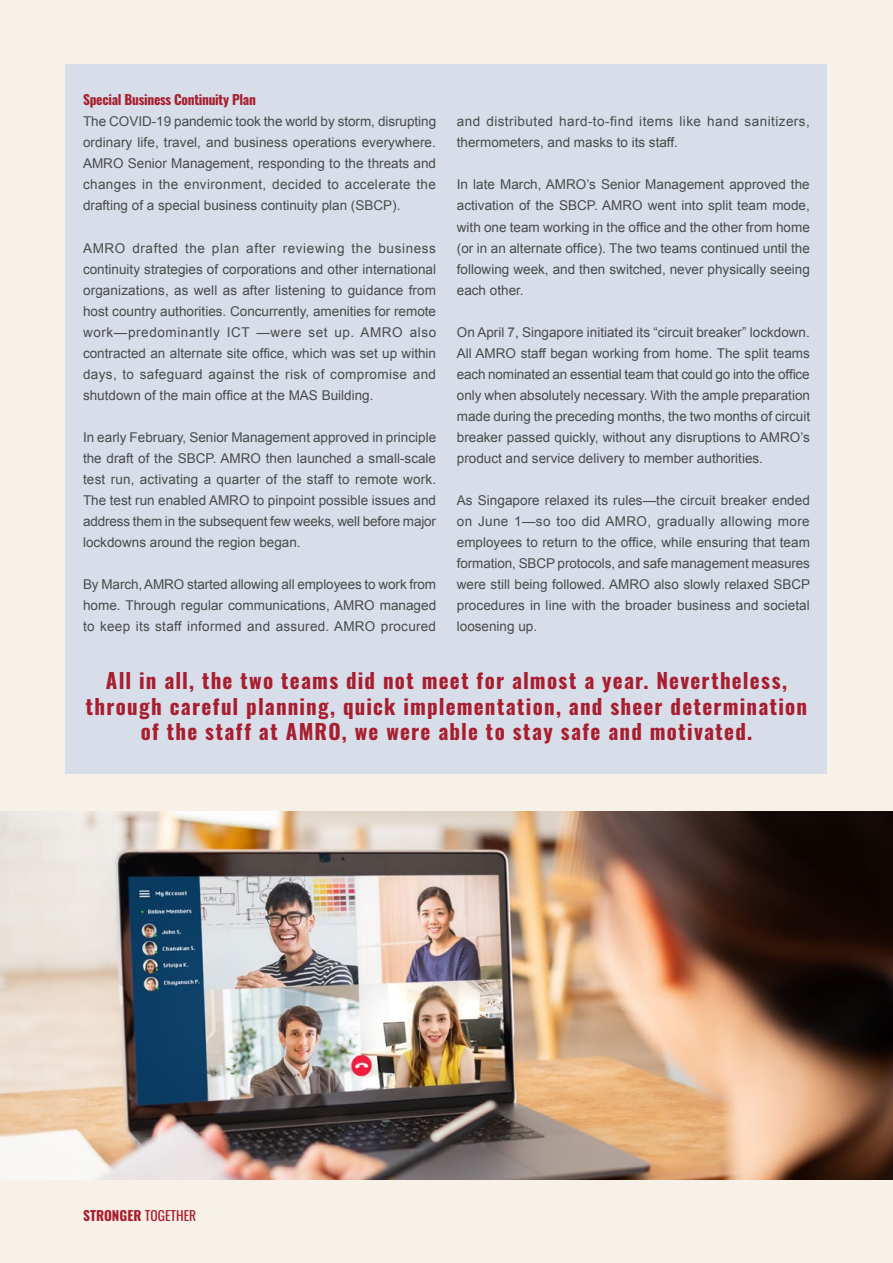
<style>
.page{position:relative;width:893px;height:1263px;background:#f8f1e7}
.page>*{position:absolute;margin:0;border:0;box-sizing:border-box;transform-origin:0 0}
.t1{font:700 21px/25.5px "Oswald";letter-spacing:.06em;color:#a81e2f;text-align:center}
.t2{font:13.5px/21px "Arial";color:#4a4a49;text-align:justify}
.t3{font:13.5px/21px "Arial";letter-spacing:.035em;color:#4a4a49}
.t4{font:700 13.5px "Oswald";letter-spacing:-.02em;color:#a81e2f}
.t5{font:700 13.5px "Oswald";color:#a81e2f}
.s1{font-weight:400}
</style>
<div class="page">
<div style="left:66px;top:64px;width:761px;height:710px;background:#d7deea"></div>
<img style="left:0;top:811px;width:893px;height:369px">
<p class="t4" style="left:83px;top:93px;width:174px">Special Business Continuity Plan</p>
<p class="t2" style="left:83px;top:111px;width:355px">The COVID-19 pandemic took the world by storm, disrupting ordinary life, travel, and business operations everywhere.<br>AMRO Senior Management, responding to the threats and changes in the environment, decided to accelerate the drafting of a special business continuity plan (SBCP).</p>
<p class="t2" style="left:83px;top:237px;width:355px">AMRO drafted the plan after reviewing the business continuity strategies of corporations and other international organizations, as well as after listening to guidance from host country authorities. Concurrently, amenities for remote work—predominantly ICT —were set up. AMRO also contracted an alternate site office, which was set up within days, to safeguard against the risk of compromise and shutdown of the main office at the MAS Building.</p>
<p class="t2" style="left:83px;top:427px;width:355px">In early February, Senior Management approved in principle the draft of the SBCP. AMRO then launched a small-scale test run, activating a quarter of the staff to remote work.<br>The test run enabled AMRO to pinpoint possible issues and address them in the subsequent few weeks, well before major lockdowns around the region began.</p>
<p class="t2" style="left:83px;top:574px;width:355px">By March, AMRO started allowing all employees to work from home. Through regular communications, AMRO managed to keep its staff informed and assured. AMRO procured</p>
<p class="t3" style="left:457px;top:111px;width:354px">and distributed hard-to-find items like hand sanitizers, thermometers, and masks to its staff.</p>
<p class="t2" style="left:457px;top:174px;width:355px">In late March, AMRO’s Senior Management approved the activation of the SBCP. AMRO went into split team mode, with one team working in the office and the other from home (or in an alternate office). The two teams continued until the following week, and then switched, never physically seeing each other.</p>
<p class="t2" style="left:457px;top:322px;width:355px">On April 7, Singapore initiated its “circuit breaker” lockdown.<br>All AMRO staff began working from home. The split teams each nominated an essential team that could go into the office only when absolutely necessary. With the ample preparation made during the preceding months, the two months of circuit breaker passed quickly, without any disruptions to AMRO’s product and service delivery to member authorities.</p>
<p class="t2" style="left:457px;top:490px;width:355px">As Singapore relaxed its rules—the circuit breaker ended on June 1—so too did AMRO, gradually allowing more employees to return to the office, while ensuring that team formation, SBCP protocols, and safe management measures were still being followed. AMRO also slowly relaxed SBCP procedures in line with the broader business and societal loosening up.</p>
<h1 class="t1" style="left:86px;top:669px;width:723px">All in all, the two teams did not meet for almost a year. Nevertheless, through careful planning, quick implementation, and sheer determination of the staff at AMRO, we were able to stay safe and motivated.</h1>
<p class="t5" style="left:83px;top:1208px;width:115px">STRONGER <span class="s1">TOGETHER</span></p>
</div>
